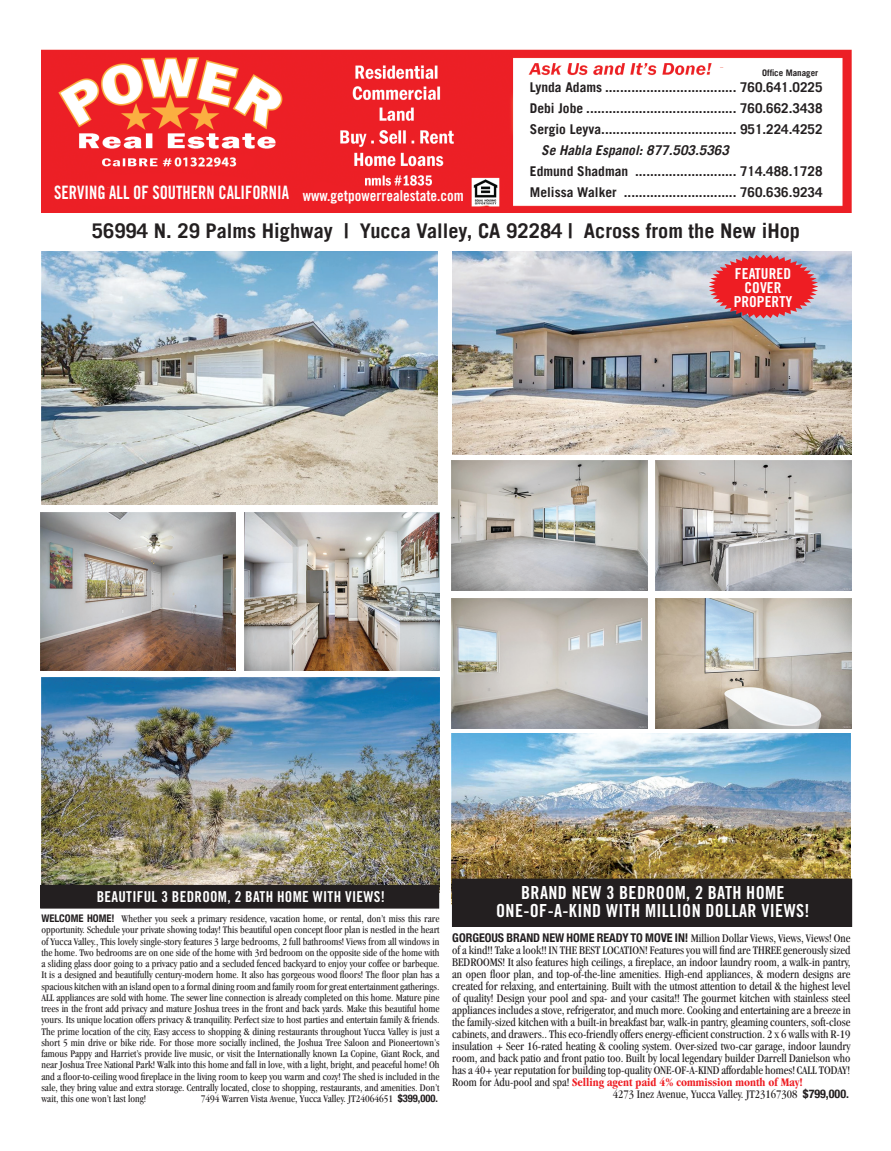
<style>
.page{position:relative;width:891px;height:1151px;background:#fff}
.page>*{position:absolute;margin:0;border:0;box-sizing:border-box;transform-origin:0 0}
.t1{font:700 20.25px "Trade Gothic LT";color:#231f20}
.t2{font:18.45px "Trade Gothic Bold Cond Twenty";color:#fff;scale:.89 1}
.t3{font:18px "Trade Gothic Bold Cond Twenty";letter-spacing:.02em;color:#fff}
.t4{font:15px/14px "Trade Gothic Bold Cond Twenty";color:#fff;text-align:center}
.t5{font:15px "Trade Gothic Bold Cond Twenty";letter-spacing:.02em;color:#fff}
.t6{font:700 13.5px "Trade Gothic LT";color:#231f20}
.t7{font:italic 700 13.5px "Trade Gothic LT";color:#231f20}
.t8{font:condensed 12px/12px "Garamond";color:#231f20;text-align:justify}
.t9{font:condensed 10.5px/11.2px "Garamond";color:#231f20;text-align:justify}
.t10{font:700 9px "Trade Gothic LT";color:#231f20}
.s1{font-family:"Helvetica Neue";font-weight:700}
.s2{font-weight:700;color:#ee1d23}
</style>
<div class="page">
<img style="left:451px;top:733px;width:399px;height:171px">
<img style="left:452px;top:252px;width:399px;height:202px">
<img style="left:41px;top:49px;width:810px;height:163px">
<div style="left:452px;top:879px;width:399px;height:47px;background:#231f20"></div>
<img style="left:709px;top:255px;width:108px;height:63px">
<img style="left:41px;top:251px;width:397px;height:253px">
<img style="left:41px;top:677px;width:398px;height:208px">
<img style="left:41px;top:512px;width:194px;height:158px">
<img style="left:244px;top:512px;width:195px;height:158px">
<div style="left:41px;top:885px;width:397px;height:23px;background:#231f20"></div>
<img style="left:655px;top:598px;width:196px;height:130px">
<img style="left:452px;top:598px;width:195px;height:130px">
<img style="left:452px;top:460px;width:195px;height:130px">
<img style="left:655px;top:460px;width:196px;height:130px">
<p class="t10" style="left:762px;top:67px;width:58px">Office Manager</p>
<p class="t6" style="left:530px;top:79px;width:294px">Lynda Adams ................................... 760.641.0225</p>
<p class="t6" style="left:530px;top:100px;width:294px">Debi Jobe ........................................ 760.662.3438</p>
<p class="t6" style="left:530px;top:121px;width:294px">Sergio Leyva.................................... 951.224.4252</p>
<p class="t7" style="left:541px;top:142px;width:189px">Se Habla Espanol: 877.503.5363</p>
<p class="t6" style="left:530px;top:163px;width:294px">Edmund Shadman ........................... 714.488.1728</p>
<p class="t6" style="left:530px;top:184px;width:294px">Melissa Walker .............................. 760.636.9234</p>
<p class="t2" style="left:54px;top:181px;width:265px">SERVING ALL OF SOUTHERN CALIFORNIA</p>
<p class="t1" style="left:92px;top:218px;width:709px">56994 N. 29 Palms Highway | Yucca Valley, CA 92284 | Across from the New iHop</p>
<p class="t4" style="left:303px;top:189px;width:163px">www.getpowerrealestate.com</p>
<p class="t4" style="left:734px;top:267px;width:58px">FEATURED</p>
<p class="t4" style="left:733px;top:281px;width:60px">COVER<br>PROPERTY</p>
<p class="t5" style="left:97px;top:887px;width:290px">BEAUTIFUL 3 BEDROOM, 2 BATH HOME WITH VIEWS!</p>
<p class="t9" style="left:41px;top:913px;width:399px"><span class="s1">WELCOME HOME!</span> Whether you seek a primary residence, vacation home, or rental, don’t miss this rare opportunity. Schedule your private showing today! This beautiful open concept floor plan is nestled in the heart of Yucca Valley., This lovely single-story features 3 large bedrooms, 2 full bathrooms! Views from all windows in the home. Two bedrooms are on one side of the home with 3rd bedroom on the opposite side of the home with a sliding glass door going to a privacy patio and a secluded fenced backyard to enjoy your coffee or barbeque.<br>It is a designed and beautifully century-modern home. It also has gorgeous wood floors! The floor plan has a spacious kitchen with an island open to a formal dining room and family room for great entertainment gatherings.<br>ALL appliances are sold with home. The sewer line connection is already completed on this home. Mature pine trees in the front add privacy and mature Joshua trees in the front and back yards. Make this beautiful home yours. Its unique location offers privacy &amp; tranquility. Perfect size to host parties and entertain family &amp; friends.<br>The prime location of the city, Easy access to shopping &amp; dining restaurants throughout Yucca Valley is just a short 5 min drive or bike ride. For those more socially inclined, the Joshua Tree Saloon and Pioneertown’s famous Pappy and Harriet’s provide live music, or visit the Internationally known La Copine, Giant Rock, and near Joshua Tree National Park! Walk into this home and fall in love, with a light, bright, and peaceful home! Oh and a floor-to-ceiling wood fireplace in the living room to keep you warm and cozy! The shed is included in the sale, they bring value and extra storage. Centrally located, close to shopping, restaurants, and amenities. Don’t wait, this one won’t last long!</p>
<p class="t9" style="left:201px;top:1093px;width:238px">7494 Warren Vista Avenue, Yucca Valley. JT24064651 <span class="s1">$399,000.</span></p>
<p class="t3" style="left:521px;top:881px;width:265px">BRAND NEW 3 BEDROOM, 2 BATH HOME</p>
<p class="t3" style="left:496px;top:899px;width:315px">ONE-OF-A-KIND WITH MILLION DOLLAR VIEWS!</p>
<p class="t8" style="left:452px;top:931px;width:400px"><span class="s1">GORGEOUS BRAND NEW HOME READY TO MOVE IN!</span> Million Dollar Views, Views, Views! One of a kind!! Take a look!! IN THE BEST LOCATION! Features you will find are THREE generously sized BEDROOMS! It also features high ceilings, a fireplace, an indoor laundry room, a walk-in pantry, an open floor plan, and top-of-the-line amenities. High-end appliances, &amp; modern designs are created for relaxing, and entertaining. Built with the utmost attention to detail &amp; the highest level of quality! Design your pool and spa- and your casita!! The gourmet kitchen with stainless steel appliances includes a stove, refrigerator, and much more. Cooking and entertaining are a breeze in the family-sized kitchen with a built-in breakfast bar, walk-in pantry, gleaming counters, soft-close cabinets, and drawers.. This eco-friendly offers energy-efficient construction. 2 x 6 walls with R-19 insulation + Seer 16-rated heating &amp; cooling system. Over-sized two-car garage, indoor laundry room, and back patio and front patio too. Built by local legendary builder Darrell Danielson who has a 40+ year reputation for building top-quality ONE-OF-A-KIND affordable homes! CALL TODAY!<br>Room for Adu-pool and spa! <span class="s2">Selling agent paid 4% commission month of May!</span></p>
<p class="t8" style="left:613px;top:1087px;width:237px">4273 Inez Avenue, Yucca Valley. JT23167308 <span class="s1">$799,000.</span></p>
</div>
